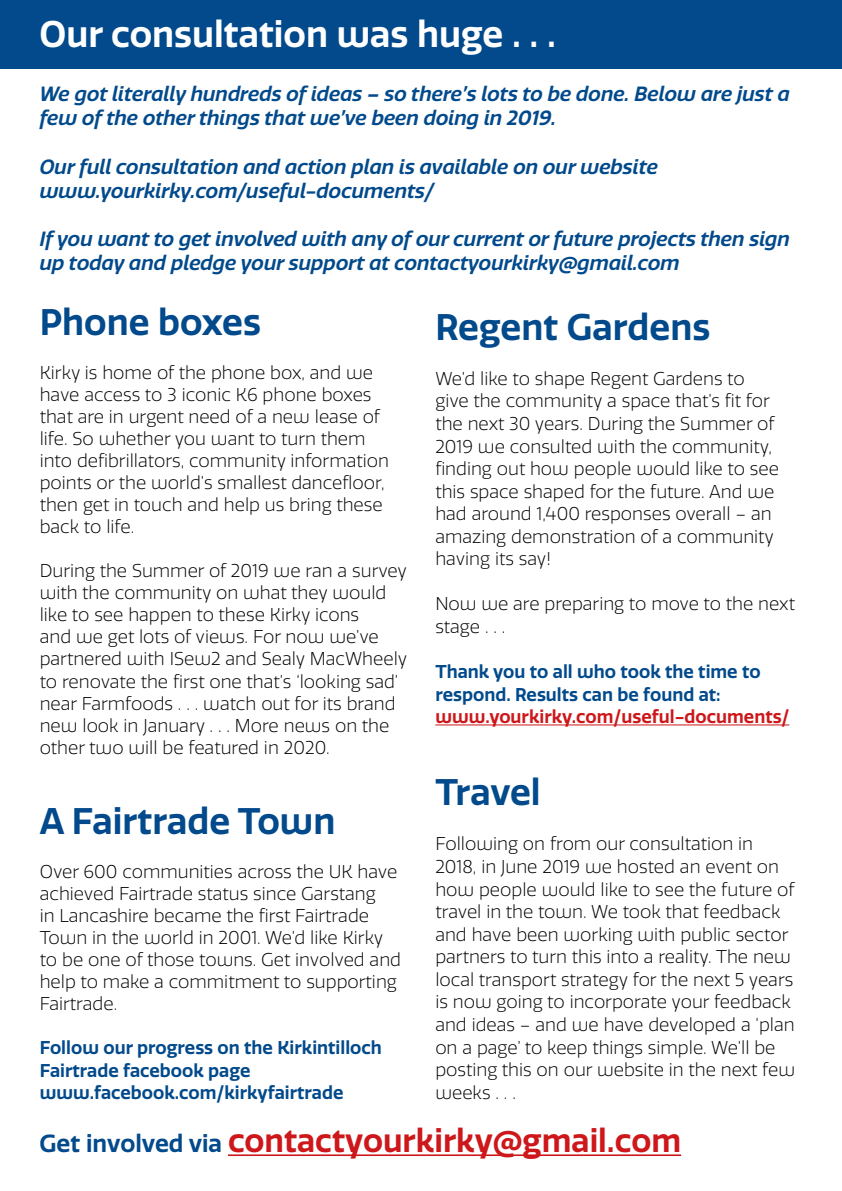
<style>
.page{position:relative;width:842px;height:1191px;background:#fff}
.page>*{position:absolute;margin:0;border:0;box-sizing:border-box;transform-origin:0 0}
.t1{font:600 36px "Quatro";color:#024a8b}
.t2{font:600 36px "Quatro";color:#fff}
.t3{font:600 32px "Quatro";color:#cd171a}
.t4{font:italic 600 20px/24px "Quatro";color:#024a8b}
.t5{font:300 18px/22px "Quatro";color:#000}
.t6{font:600 18px/22px "Quatro";color:#024a8b}
.t7{font:600 18px "Quatro";color:#cd171a}
.s1{font-size:24px;color:#024a8b}
</style>
<div class="page">
<hr style="left:228px;top:1154px;width:453px;height:2px;background:#cd171a">
<div style="left:0;top:0;width:842px;height:68px;background:#024a8b"></div>
<hr style="left:435px;top:724px;width:354px;height:1px;background:#cd171a">
<h1 class="t2" style="left:40px;top:14px;width:518px">Our consultation was huge . . .</h1>
<p class="t4" style="left:40px;top:83px;width:752px">We got literally hundreds of ideas – so there’s lots to be done. Below are just a few of the other things that we’ve been doing in 2019.</p>
<p class="t4" style="left:40px;top:155px;width:620px">Our full consultation and action plan is available on our website www.yourkirky.com/useful-documents/</p>
<p class="t4" style="left:40px;top:227px;width:752px">If you want to get involved with any of our current or future projects then sign up today and pledge your support at contactyourkirky@gmail.com</p>
<h1 class="t1" style="left:40px;top:301px;width:223px">Phone boxes</h1>
<p class="t5" style="left:40px;top:362px;width:351px">Kirky is home of the phone box, and we have access to 3 iconic K6 phone boxes that are in urgent need of a new lease of life. So whether you want to turn them into defibrillators, community information points or the world’s smallest dancefloor, then get in touch and help us bring these back to life.</p>
<p class="t5" style="left:40px;top:560px;width:369px">During the Summer of 2019 we ran a survey with the community on what they would like to see happen to these Kirky icons<br>and we get lots of views. For now we’ve partnered with ISew2 and Sealy MacWheely to renovate the first one that’s ‘looking sad’ near Farmfoods . . . watch out for its brand new look in January . . . More news on the other two will be featured in 2020.</p>
<h1 class="t1" style="left:435px;top:306px;width:276px">Regent Gardens</h1>
<p class="t5" style="left:435px;top:367px;width:345px;line-height:22.6px">We’d like to shape Regent Gardens to give the community a space that’s fit for the next 30 years. During the Summer of 2019 we consulted with the community, finding out how people would like to see this space shaped for the future. And we had around 1,400 responses overall – an amazing demonstration of a community having its say!</p>
<p class="t5" style="left:435px;top:593px;width:361px;line-height:22.6px">Now we are preparing to move to the next stage . . .</p>
<p class="t6" style="left:435px;top:660px;width:327px;line-height:22.6px">Thank you to all who took the time to respond. Results can be found at:</p>
<p class="t7" style="left:435px;top:706px;width:356px">www.yourkirky.com/useful-documents/</p>
<h1 class="t1" style="left:40px;top:800px;width:297px">A Fairtrade Town</h1>
<p class="t5" style="left:40px;top:861px;width:363px">Over 600 communities across the UK have achieved Fairtrade status since Garstang<br>in Lancashire became the first Fairtrade Town in the world in 2001. We’d like Kirky to be one of those towns. Get involved and help to make a commitment to supporting Fairtrade.</p>
<p class="t6" style="left:40px;top:1037px;width:344px">Follow our progress on the Kirkintilloch<br>Fairtrade facebook page www.facebook.com/kirkyfairtrade</p>
<h1 class="t1" style="left:435px;top:771px;width:107px">Travel</h1>
<p class="t5" style="left:435px;top:833px;width:361px;line-height:22.6px">Following on from our consultation in 2018, in June 2019 we hosted an event on how people would like to see the future of travel in the town. We took that feedback and have been working with public sector partners to turn this into a reality. The new local transport strategy for the next 5 years is now going to incorporate your feedback and ideas – and we have developed a ‘plan on a page’ to keep things simple. We’ll be posting this on our website in the next few weeks . . .</p>
<h2 class="t3" style="left:40px;top:1122px;width:643px"><span class="s1">Get involved via</span> contactyourkirky@gmail.com</h2>
</div>
